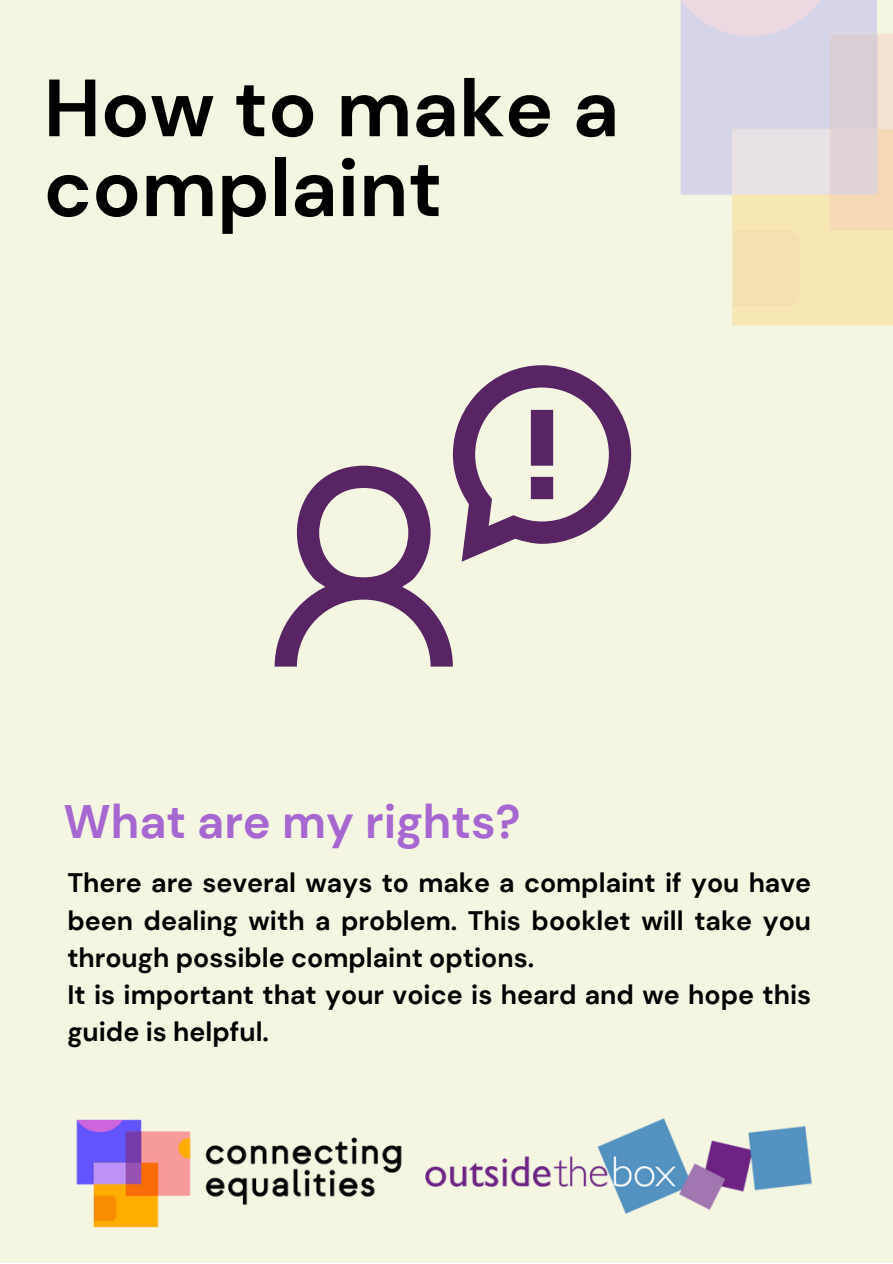
<style>
.page{position:relative;width:893px;height:1264px;background:#fff}
.page>*{position:absolute;margin:0;border:0;box-sizing:border-box;transform-origin:0 0}
.t1{font:700 80.85px "DM Sans";color:#000}
.t2{font:700 46.8px "DM Sans";color:#a767d1}
.t3{font:700 26.7px/37px "DM Sans";color:#000;text-align:justify}
</style>
<div class="page">
<div style="left:0;top:0;width:892px;height:1262px;background:#f4f6e2"></div>
<img style="left:76px;top:1119px;width:326px;height:109px">
<img style="left:680px;top:0;width:212px;height:326px">
<img style="left:426px;top:1118px;width:385px;height:95px">
<svg style="left:274px;top:365px;width:357px;height:301px"></svg>
<p class="t1" style="left:44px;top:56px;width:577px">How to make a</p>
<p class="t1" style="left:44px;top:136px;width:400px">complaint</p>
<p class="t2" style="left:63px;top:791px;width:458px">What are my rights?</p>
<p class="t3" style="left:67px;top:864px;width:745px">There are several ways to make a complaint if you have been dealing with a problem. This booklet will take you through possible complaint options.</p>
<p class="t3" style="left:67px;top:976px;width:745px">It is important that your voice is heard and we hope this guide is helpful.</p>
</div>
